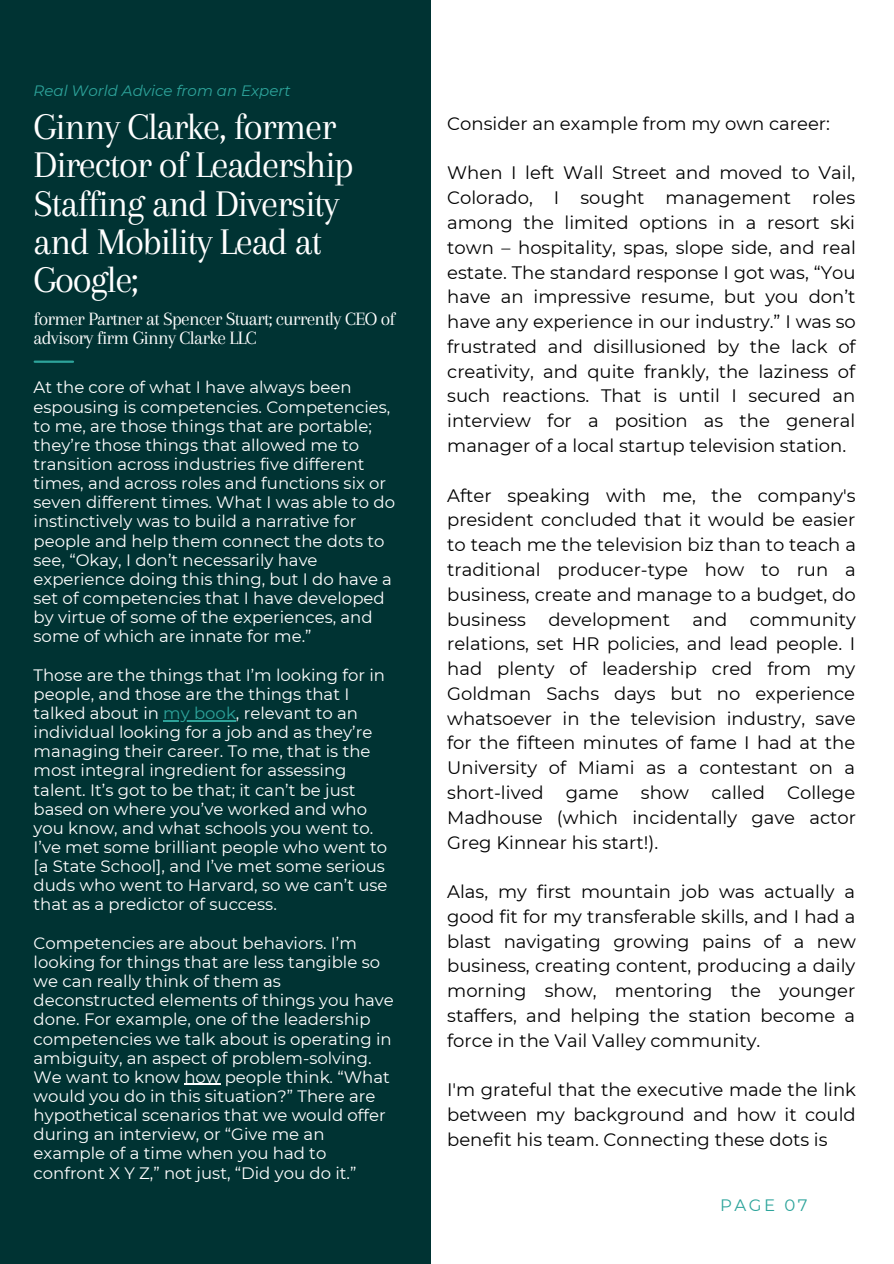
<style>
.page{position:relative;width:894px;height:1264px;background:#fff}
.page>*{position:absolute;margin:0;border:0;box-sizing:border-box;transform-origin:0 0}
.t1{font:39px/38.2px "Arapey";letter-spacing:-.035em;color:#fff}
.t2{font:19.5px/19.2px "Arapey";letter-spacing:-.035em;color:#fff}
.t3{font:18px/24.8px "Montserrat";color:#000;text-align:justify}
.t4{font:16.5px/19.2px "Montserrat";color:#fff}
.t5{font:16.5px "Montserrat";letter-spacing:.15em;color:#2da49b}
.t6{font:italic 15px "Montserrat";color:#2da49b}
.s1{color:#2da49b}
</style>
<div class="page">
<div style="left:0;top:0;width:430px;height:1263px;background:#033"></div>
<hr style="left:163px;top:720px;width:73px;height:1px;background:#2da49b">
<hr style="left:184px;top:1083px;width:36px;height:2px;background:#fff">
<hr style="left:35px;top:360px;width:38px;height:3px;background:#2da49b">
<p class="t6" style="left:34px;top:81px;width:258px">Real World Advice from an Expert</p>
<p class="t1" style="left:34px;top:107px;width:321px">Ginny Clarke, former<br>Director of Leadership<br>Staffing and Diversity and Mobility Lead at<br>Google;</p>
<p class="t2" style="left:34px;top:309px;width:363px">former Partner at Spencer Stuart; currently CEO of advisory firm Ginny Clarke LLC</p>
<p class="t4" style="left:34px;top:378px;width:363px">At the core of what I have always been espousing is competencies. Competencies, to me, are those things that are portable; they’re those things that allowed me to transition across industries five different times, and across roles and functions six or seven different times. What I was able to do instinctively was to build a narrative for people and help them connect the dots to see, “Okay, I don’t necessarily have experience doing this thing, but I do have a set of competencies that I have developed by virtue of some of the experiences, and some of which are innate for me.”</p>
<p class="t4" style="left:34px;top:665px;width:355px">Those are the things that I’m looking for in people, and those are the things that I talked about in <span class="s1">my book</span>, relevant to an individual looking for a job and as they’re managing their career. To me, that is the most integral ingredient for assessing talent. It’s got to be that; it can’t be just based on where you’ve worked and who you know, and what schools you went to.<br>I’ve met some brilliant people who went to [a State School], and I’ve met some serious duds who went to Harvard, so we can’t use that as a predictor of success.</p>
<p class="t4" style="left:34px;top:933px;width:362px">Competencies are about behaviors. I’m looking for things that are less tangible so we can really think of them as deconstructed elements of things you have done. For example, one of the leadership competencies we talk about is operating in ambiguity, an aspect of problem-solving.<br>We want to know how people think. “What would you do in this situation?” There are hypothetical scenarios that we would offer during an interview, or “Give me an example of a time when you had to confront X Y Z,” not just, “Did you do it.”</p>
<p class="t3" style="left:447px;top:111px;width:384px">Consider an example from my own career:</p>
<p class="t3" style="left:447px;top:160px;width:410px">When I left Wall Street and moved to Vail, Colorado, I sought management roles among the limited options in a resort ski town – hospitality, spas, slope side, and real estate. The standard response I got was, “You have an impressive resume, but you don’t have any experience in our industry.” I was so frustrated and disillusioned by the lack of creativity, and quite frankly, the laziness of such reactions. That is until I secured an interview for a position as the general manager of a local startup television station.</p>
<p class="t3" style="left:447px;top:483px;width:410px">After speaking with me, the company's president concluded that it would be easier to teach me the television biz than to teach a traditional producer-type how to run a business, create and manage to a budget, do business development and community relations, set HR policies, and lead people. I had plenty of leadership cred from my Goldman Sachs days but no experience whatsoever in the television industry, save for the fifteen minutes of fame I had at the University of Miami as a contestant on a short-lived game show called College Madhouse (which incidentally gave actor Greg Kinnear his start!).</p>
<p class="t3" style="left:447px;top:879px;width:410px">Alas, my first mountain job was actually a good fit for my transferable skills, and I had a blast navigating growing pains of a new business, creating content, producing a daily morning show, mentoring the younger staffers, and helping the station become a force in the Vail Valley community.</p>
<p class="t3" style="left:447px;top:1077px;width:410px">I'm grateful that the executive made the link between my background and how it could benefit his team. Connecting these dots is</p>
<p class="t5" style="left:719px;top:1194px;width:89px">PAGE 07</p>
</div>
